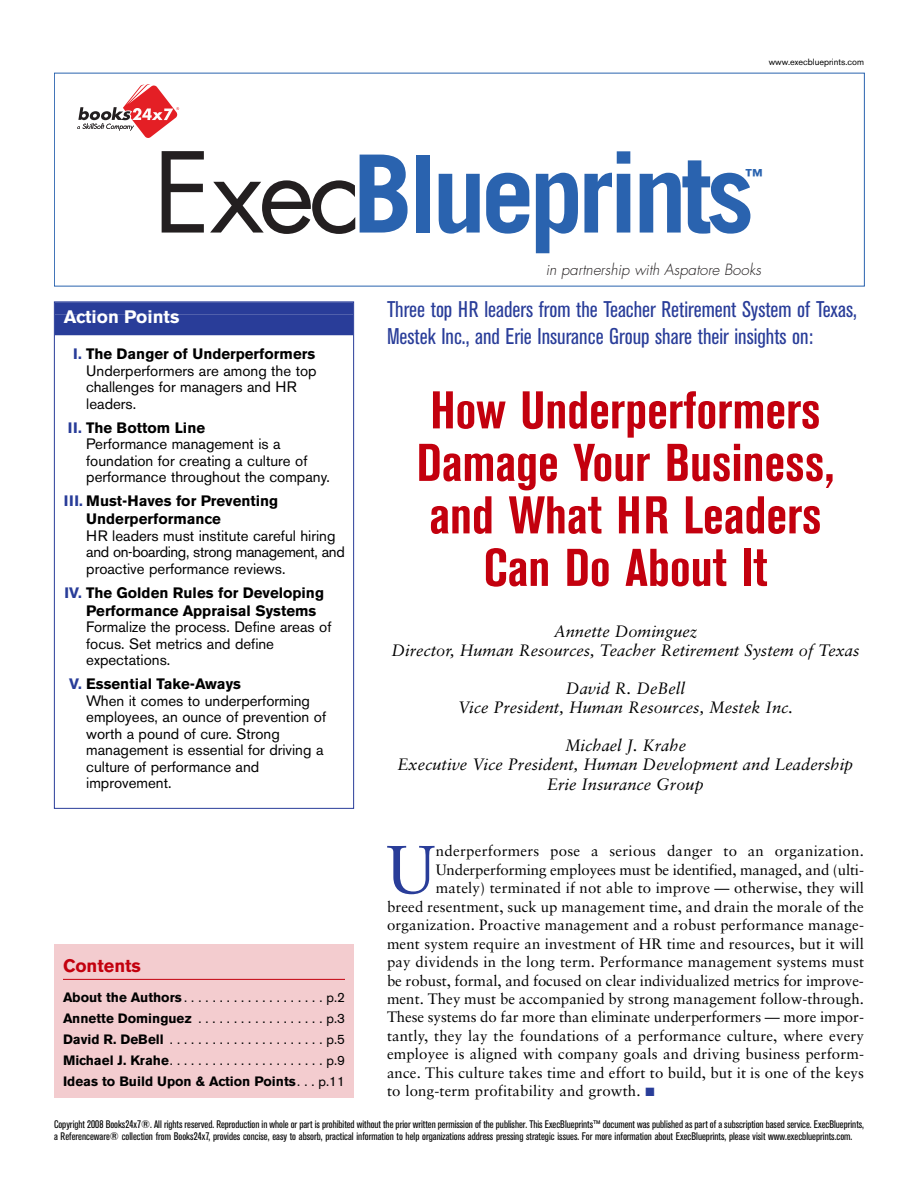
<style>
.page{position:relative;width:918px;height:1188px;background:#fff}
.page>*{position:absolute;margin:0;border:0;box-sizing:border-box;transform-origin:0 0}
.t1{font:700 108px "Trade Gothic";letter-spacing:-.05em;color:#2a63af}
.t2{font:67.8px "Sabon";color:#293d99}
.t3{font:700 condensed 52.5px/52.5px "Akzidenz Grotesk BE";color:#c3000e;text-align:center}
.t4{font:condensed 22.5px/27px "Akzidenz Grotesk BE";color:#293d99}
.t5{font:700 18px "Akzidenz Grotesk BE";color:#fff}
.t6{font:700 18px "Akzidenz Grotesk BE";color:#c3000e}
.t7{font:700 18px "Trade Gothic";color:#2a63af}
.t8{font:italic 16.5px/19.5px "Sabon";color:#000;text-align:center}
.t9{font:15px "Sabon";letter-spacing:.01em;color:#000}
.t10{font:15px/16.5px "Akzidenz Grotesk BE";color:#000}
.t11{font:700 15px/18px "Akzidenz Grotesk BE";color:#000}
.t12{font:15px "Sabon";letter-spacing:-.01em;color:#000}
.t13{font:italic 300 15px "Futura";color:#231f20}
.t14{font:13.5px/21px "Akzidenz Grotesk BE";color:#000;text-align:justify}
.t15{font:condensed 10.8px/12px "Akzidenz Grotesk BE";color:#000}
.t16{font:9px "Akzidenz Grotesk BE";color:#000}
.s1{font-family:"Futura";font-weight:400;color:#231f20}
.s2{font-weight:700;color:#293d99}
.s3{font-weight:700}
.s4{color:#293d99}
</style>
<div class="page">
<svg style="left:77px;top:84px;width:102px;height:54px"></svg>
<div style="left:55px;top:302px;width:298px;height:12px;background:#293d99"></div>
<div style="left:55px;top:314px;width:298px;height:21px;background:#293d99"></div>
<div style="left:54px;top:302px;width:300px;height:507px;border:1px solid #293d99"></div>
<div style="left:54px;top:945px;width:300px;height:153px;background:#f3cccf"></div>
<hr style="left:63px;top:979px;width:282px;height:1px;background:#c3000e">
<p class="t16" style="left:769px;top:59px;width:97px">www.execblueprints.com</p>
<h1 class="t1" style="left:153px;top:155px;width:602px"><span class="s1">Exec</span>Blueprints</h1>
<p class="t7" style="left:745px;top:169px;width:19px">™</p>
<p class="t5" style="left:64px;top:311px;width:117px">Action Points</p>
<p class="t10" style="left:86px;top:347px;width:232px;text-indent:-13px"><span class="s2">I.</span> <span class="s3">The Danger of Underperformers<br></span>Underperformers are among the top challenges for managers and HR leaders.</p>
<p class="t10" style="left:86px;top:421px;width:245px;text-indent:-18px"><span class="s2">II.</span> <span class="s3">The Bottom Line<br></span>Performance management is a foundation for creating a culture of performance throughout the company.</p>
<p class="t11" style="left:86px;top:493px;width:194px;text-indent:-22px"><span class="s4">III.</span> Must-Haves for Preventing<br>Underperformance</p>
<p class="t10" style="left:86px;top:529px;width:260px">HR leaders must institute careful hiring and on-boarding, strong management, and proactive performance reviews.</p>
<p class="t11" style="left:86px;top:585px;width:239px;text-indent:-22px"><span class="s4">IV.</span> The Golden Rules for Developing<br>Performance Appraisal Systems</p>
<p class="t10" style="left:86px;top:620px;width:247px">Formalize the process. Define areas of focus. Set metrics and define expectations.</p>
<p class="t10" style="left:86px;top:677px;width:241px;text-indent:-17px"><span class="s2">V.</span> <span class="s3">Essential Take-Aways<br></span>When it comes to underperforming employees, an ounce of prevention of worth a pound of cure. Strong management is essential for driving a culture of performance and improvement.</p>
<p class="t13" style="left:546px;top:262px;width:217px">in partnership with Aspatore Books</p>
<h3 class="t4" style="left:387px;top:298px;width:471px">Three top HR leaders from the Teacher Retirement System of Texas,<br>Mestek Inc., and Erie Insurance Group share their insights on:</h3>
<h3 class="t3" style="left:417px;top:388px;width:419px">How Underperformers<br>Damage Your Business, and What HR Leaders<br>Can Do About It</h3>
<p class="t8" style="left:391px;top:623px;width:470px">Annette Dominguez<br>Director, Human Resources, Teacher Retirement System of Texas</p>
<p class="t8" style="left:458px;top:680px;width:337px">David R. DeBell<br>Vice President, Human Resources, Mestek Inc.</p>
<p class="t8" style="left:398px;top:737px;width:457px">Michael J. Krahe<br>Executive Vice President, Human Development and Leadership<br>Erie Insurance Group</p>
<h2 class="t2" style="left:386px;top:841px;width:50px">U</h2>
<p class="t9" style="left:436px;top:845px;width:430px">nderperformers pose a serious danger to an organization.</p>
<p class="t12" style="left:436px;top:863px;width:430px">Underperforming employees must be identified, managed, and (ulti-</p>
<p class="t9" style="left:436px;top:882px;width:430px">mately) terminated if not able to improve — otherwise, they will</p>
<p class="t9" style="left:387px;top:900px;width:478px">breed resentment, suck up management time, and drain the morale of the</p>
<p class="t9" style="left:387px;top:919px;width:479px">organization. Proactive management and a robust performance manage-</p>
<p class="t9" style="left:387px;top:937px;width:479px">ment system require an investment of HR time and resources, but it will</p>
<p class="t9" style="left:387px;top:956px;width:479px">pay dividends in the long term. Performance management systems must</p>
<p class="t9" style="left:387px;top:974px;width:478px">be robust, formal, and focused on clear individualized metrics for improve-</p>
<p class="t9" style="left:387px;top:992px;width:479px">ment. They must be accompanied by strong management follow-through.</p>
<p class="t9" style="left:387px;top:1011px;width:479px">These systems do far more than eliminate underperformers — more impor-</p>
<p class="t9" style="left:387px;top:1029px;width:479px">tantly, they lay the foundations of a performance culture, where every</p>
<p class="t9" style="left:387px;top:1048px;width:478px">employee is aligned with company goals and driving business perform-</p>
<p class="t9" style="left:387px;top:1066px;width:479px">ance. This culture takes time and effort to build, but it is one of the keys</p>
<p class="t9" style="left:387px;top:1085px;width:269px">to long-term profitability and growth. <span class="s4">■</span></p>
<p class="t6" style="left:63px;top:959px;width:79px">Contents</p>
<p class="t14" style="left:63px;top:988px;width:284px"><span class="s3">About the Authors</span> . . . . . . . . . . . . . . . . . . . . p.2<br><span class="s3">Annette Dominguez</span> . . . . . . . . . . . . . . . . . . p.3<br><span class="s3">David R. DeBell</span> . . . . . . . . . . . . . . . . . . . . . . p.5<br><span class="s3">Michael J. Krahe</span>. . . . . . . . . . . . . . . . . . . . . . p.9<br><span class="s3">Ideas to Build Upon &amp; Action Points</span>. . . p.11</p>
<p class="t15" style="left:54px;top:1119px;width:811px">Copyright 2008 Books24x7®. All rights reserved. Reproduction in whole or part is prohibited without the prior written permission of the publisher. This ExecBlueprints™ document was published as part of a subscription based service. ExecBlueprints, a Referenceware® collection from Books24x7, provides concise, easy to absorb, practical information to help organizations address pressing strategic issues. For more information about ExecBlueprints, please visit www.execblueprints.com.</p>
</div>
